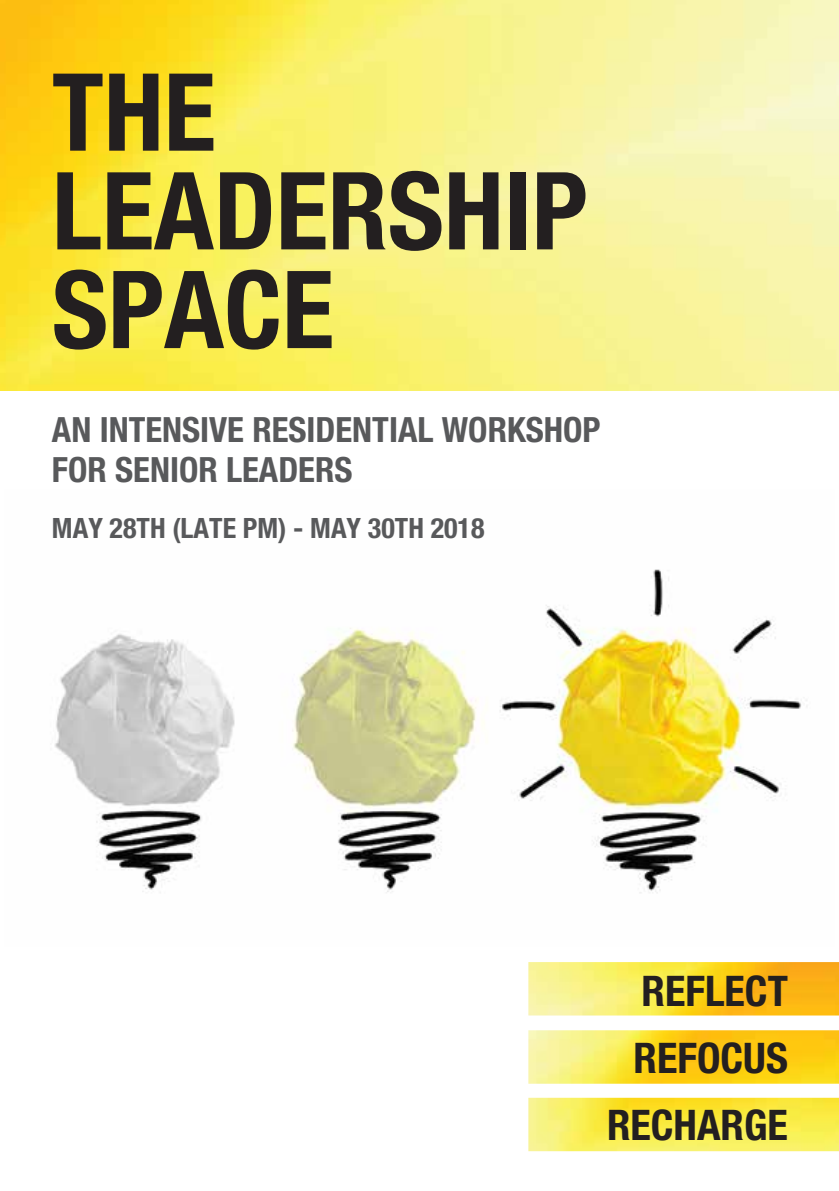
<style>
.page{position:relative;width:839px;height:1191px;background:#fff}
.page>*{position:absolute;margin:0;border:0;box-sizing:border-box;transform-origin:0 0}
.t1{font:700 condensed 107.8px/98.6px "Helvetica Neue";color:#231f20}
.t2{font:700 condensed 42.2px/66.8px "Helvetica Neue";color:#231f20;text-align:right}
.t3{font:700 condensed 34.8px/39.8px "Helvetica Neue";color:#58595b}
.t4{font:700 condensed 28px "Helvetica Neue";color:#58595b}
</style>
<div class="page">
<img style="left:54px;top:569px;width:753px;height:324px">
<img style="left:528px;top:962px;width:310px;height:189px">
<img style="left:0;top:0;width:838px;height:390px">
<p class="t1" style="left:52px;top:62px;width:537px">THE<br>LEADERSHIP<br>SPACE</p>
<p class="t3" style="left:52px;top:409px;width:550px">AN INTENSIVE RESIDENTIAL WORKSHOP<br>FOR SENIOR LEADERS</p>
<p class="t4" style="left:52px;top:511px;width:434px">MAY 28TH (LATE PM) - MAY 30TH 2018</p>
<p class="t2" style="left:606px;top:957px;width:182px">REFLECT<br>REFOCUS<br>RECHARGE</p>
</div>
